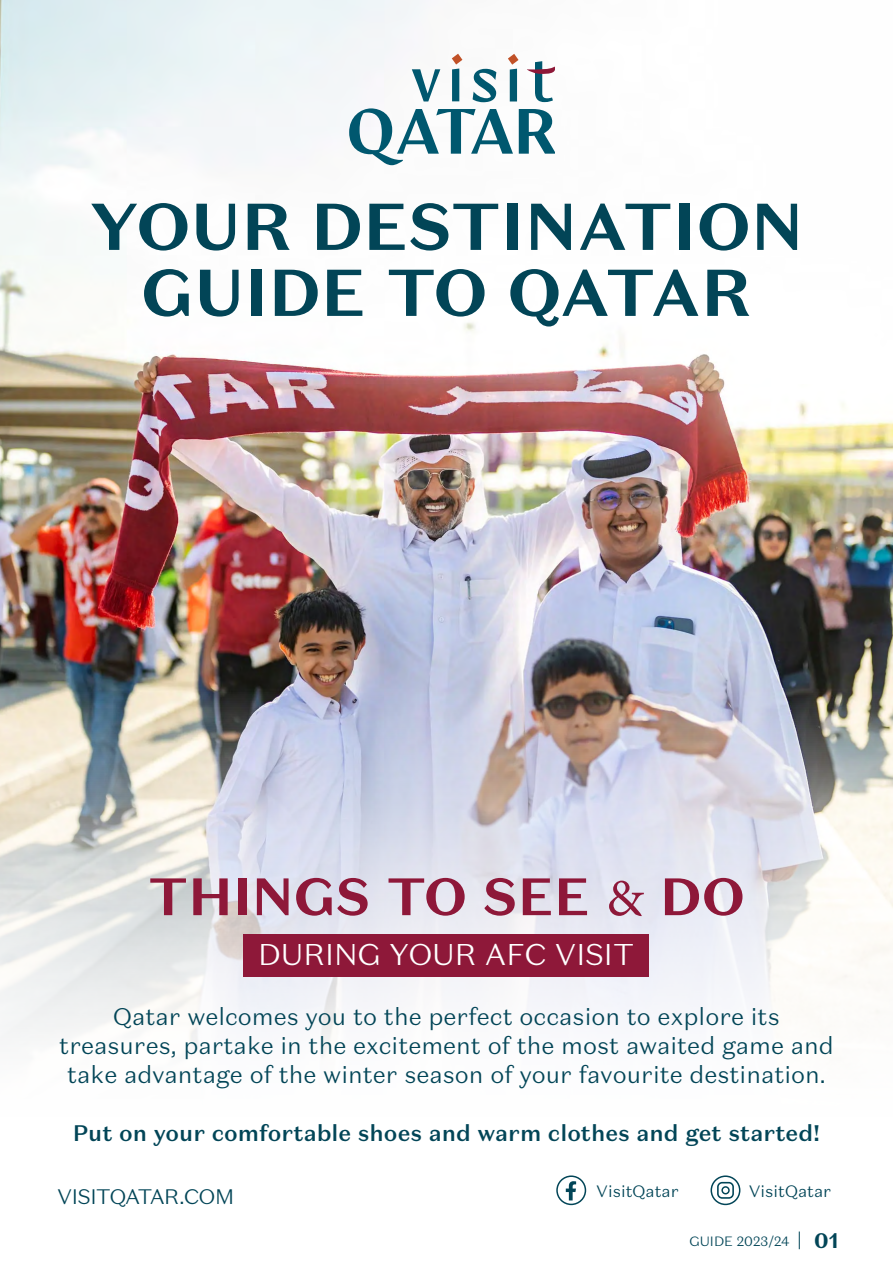
<style>
.page{position:relative;width:893px;height:1263px;background:#fff}
.page>*{position:absolute;margin:0;border:0;box-sizing:border-box;transform-origin:0 0}
.t1{font:700 66px/66px "Test Domaine Sans Text";color:#024557;text-align:center}
.t2{font:700 52.5px "Test Domaine Sans Text";color:#8e1839}
.t3{font:300 30px "Test Domaine Sans Text";color:#fff}
.t4{font:300 24px/28.8px "Test Domaine Sans Text";color:#024557;text-align:center}
.t5{font:500 22.5px "Test Domaine Sans Text";color:#024557}
.t6{font:300 21px "Test Domaine Sans Text";letter-spacing:-.03em;color:#024557}
.t7{font:300 16.5px "Test Domaine Sans Text";color:#024557}
.t8{font:300 13.5px "Test Domaine Sans Text";color:#024557}
.s1{font-family:"Minion Pro";font-weight:400}
.s2{font-family:"Domaine Sans Text"}
.s3{font-weight:700;font-size:21px}
</style>
<div class="page">
<img style="left:0;top:0;width:893px;height:689px">
<svg style="left:0;top:689px;width:893px;height:561px"></svg>
<div style="left:556px;top:1175px;width:30px;height:30px;border:2px solid #024557;border-radius:50%"></div>
<svg style="left:566px;top:1181px;width:10px;height:19px"></svg>
<div style="left:710px;top:1175px;width:30px;height:30px;border:2px solid #024557;border-radius:50%"></div>
<svg style="left:717px;top:1182px;width:17px;height:17px"></svg>
<div style="left:244px;top:934px;width:405px;height:42px;background:#8e1839"></div>
<svg style="left:349px;top:108px;width:206px;height:57px"></svg>
<svg style="left:473px;top:69px;width:23px;height:33px"></svg>
<svg style="left:412px;top:69px;width:28px;height:32px"></svg>
<svg style="left:508px;top:54px;width:10px;height:47px"></svg>
<svg style="left:452px;top:54px;width:10px;height:47px"></svg>
<svg style="left:527px;top:61px;width:28px;height:41px"></svg>
<svg style="left:799px;top:1231px;width:1px;height:18px"></svg>
<h1 class="t1" style="left:89px;top:194px;width:716px">YOUR DESTINATION<br>GUIDE TO QATAR</h1>
<h2 class="t2" style="left:148px;top:863px;width:598px">THINGS TO SEE <span class="s1">&amp;</span> DO</h2>
<p class="t3" style="left:258px;top:935px;width:378px">DURING YOUR AFC VISIT</p>
<p class="t4" style="left:59px;top:1002px;width:776px">Qatar welcomes you to the perfect occasion to explore its treasures, partake in the excitement of the most awaited game and take advantage of the winter season of your favourite destination.</p>
<p class="t5" style="left:73px;top:1118px;width:749px">Put on your comfortable shoes and warm clothes and get started<span class="s2">!</span></p>
<p class="t6" style="left:57px;top:1183px;width:179px">VISITQATAR.COM</p>
<p class="t7" style="left:596px;top:1180px;width:84px">VisitQatar</p>
<p class="t7" style="left:749px;top:1180px;width:84px">VisitQatar</p>
<p class="t8" style="left:689px;top:1232px;width:151px">GUIDE 2023<span class="s2">/</span>24 <span class="s3">01</span></p>
</div>
